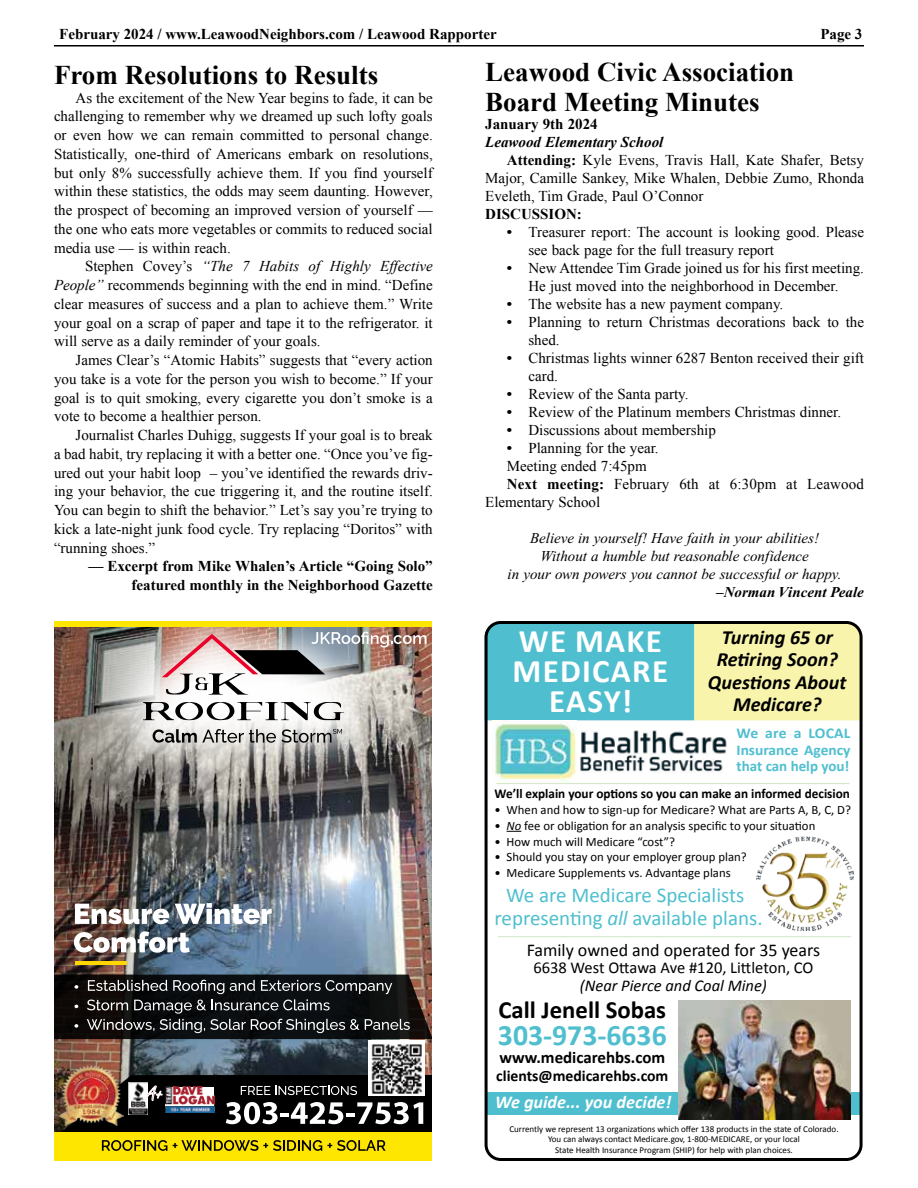
<style>
.page{position:relative;width:918px;height:1188px;background:#fff}
.page>*{position:absolute;margin:0;border:0;box-sizing:border-box;transform-origin:0 0}
.t1{font:700 33px/30px "Calibri";letter-spacing:.04em;color:#fff;text-align:center}
.t2{font:700 29.7px "Calibri";color:#4fbfcf}
.t3{font:700 27px/30px "Times New Roman";color:#000}
.t4{font:700 24.75px "Calibri";color:#000}
.t5{font:21px/22.5px "Calibri";color:#4fbfcf;text-align:center}
.t6{font:italic 700 20.1px/22.5px "Calibri";color:#000;text-align:center}
.t7{font:italic 700 18.15px "Calibri";color:#fff}
.t8{font:18px "Calibri";color:#000}
.t9{font:700 16.95px "Calibri";color:#000}
.t10{font:16.5px "Calibri";color:#000}
.t11{font:italic 16.5px "Calibri";color:#000}
.t12{font:700 15.75px "Calibri";color:#000}
.t13{font:15px/18.8px "Times New Roman";color:#000;text-align:justify}
.t14{font:700 15px/18.8px "Times New Roman";color:#000;text-align:right}
.t15{font:italic 15px/18px "Times New Roman";color:#000;text-align:center}
.t16{font:700 15px/16.5px "Calibri";color:#4fbfcf;text-align:justify;scale:1.05 1}
.t17{font:italic 700 15px "Times New Roman";color:#000}
.t18{font:italic 700 15px "Times New Roman";color:#000}
.t19{font:700 13.5px "Calibri";color:#000}
.t20{font:12.75px "Calibri";color:#000}
.t21{font:9px/10.5px "Calibri";color:#000;text-align:center}
.s1{font-style:italic}
.s2{font-weight:700}
</style>
<div class="page">
<hr style="left:54px;top:45px;width:810px;height:1px;background:#000">
<div style="left:489px;top:1092px;width:370px;height:23px;background:#4fbfcf"></div>
<svg style="left:485px;top:621px;width:374px;height:99px;background:#9ad6bf"></svg>
<div style="left:485px;top:621px;width:378px;height:540px;border:3px solid #000;border-radius:15px"></div>
<img style="left:580px;top:730px;width:147px;height:42px">
<img style="left:679px;top:1000px;width:172px;height:119px">
<svg style="left:507px;top:831px;width:14px;height:1px"></svg>
<img style="left:493px;top:720px;width:83px;height:62px">
<hr style="left:496px;top:783px;width:354px;height:1px;background:#d3e9ca">
<hr style="left:498px;top:936px;width:353px;height:1px;background:#d3e9ca">
<img style="left:757px;top:837px;width:96px;height:93px">
<img style="left:258px;top:627px;width:174px;height:448px">
<img style="left:54px;top:627px;width:204px;height:505px">
<img style="left:78px;top:627px;width:331px;height:172px">
<div style="left:54px;top:621px;width:378px;height:6px;background:#ffe600"></div>
<div style="left:54px;top:1132px;width:378px;height:29px;background:#ffe600"></div>
<svg style="left:58px;top:1075px;width:374px;height:76px"></svg>
<img style="left:166px;top:1087px;width:48px;height:25px">
<hr style="left:75px;top:961px;width:51px;height:4px;background:#ffd600">
<img style="left:162px;top:632px;width:265px;height:63px">
<svg style="left:143px;top:702px;width:201px;height:18px"></svg>
<svg style="left:153px;top:729px;width:123px;height:14px;background:#a09f9d"></svg>
<svg style="left:282px;top:729px;width:60px;height:14px"></svg>
<svg style="left:54px;top:975px;width:378px;height:64px;background:#252525"></svg>
<img style="left:59px;top:1065px;width:64px;height:61px">
<img style="left:75px;top:1078px;width:32px;height:26px">
<img style="left:368px;top:1041px;width:56px;height:55px">
<svg style="left:75px;top:904px;width:94px;height:20px"></svg>
<svg style="left:175px;top:903px;width:97px;height:21px"></svg>
<img style="left:74px;top:931px;width:116px;height:22px">
<p class="t14" style="left:59px;top:24px;width:439px">February 2024 / www.LeawoodNeighbors.com / Leawood Rapporter</p>
<p class="t14" style="left:820px;top:24px;width:44px">Page 3</p>
<h3 class="t3" style="left:54px;top:59px;width:326px">From Resolutions to Results</h3>
<p class="t13" style="left:54px;top:88px;width:380px;text-indent:22px">As the excitement of the New Year begins to fade, it can be challenging to remember why we dreamed up such lofty goals or even how we can remain committed to personal change.<br>Statistically, one-third of Americans embark on resolutions, but only 8% successfully achieve them. If you find yourself within these statistics, the odds may seem daunting. However, the prospect of becoming an improved version of yourself — the one who eats more vegetables or commits to reduced social media use — is within reach.</p>
<p class="t13" style="left:54px;top:257px;width:380px;text-indent:31px">Stephen Covey’s <span class="s1">“The 7 Habits of Highly Effective People”</span> recommends beginning with the end in mind. “Define clear measures of success and a plan to achieve them.” Write your goal on a scrap of paper and tape it to the refrigerator. it will serve as a daily reminder of your goals.</p>
<p class="t13" style="left:54px;top:351px;width:380px;text-indent:22px">James Clear’s “Atomic Habits” suggests that “every action you take is a vote for the person you wish to become.” If your goal is to quit smoking, every cigarette you don’t smoke is a vote to become a healthier person.</p>
<p class="t13" style="left:54px;top:426px;width:380px;text-indent:22px">Journalist Charles Duhigg, suggests If your goal is to break a bad habit, try replacing it with a better one. “Once you’ve fig&shy;ured out your habit loop – you’ve identified the rewards driv&shy;ing your behavior, the cue triggering it, and the routine itself.<br>You can begin to shift the behavior.” Let’s say you’re trying to kick a late-night junk food cycle. Try replacing “Doritos” with “running shoes.”</p>
<p class="t14" style="left:88px;top:557px;width:346px">— Excerpt from Mike Whalen’s Article “Going Solo” featured monthly in the Neighborhood Gazette</p>
<h3 class="t3" style="left:485px;top:56px;width:311px">Leawood Civic Association<br>Board Meeting Minutes</h3>
<p class="t14" style="left:485px;top:114px;width:114px">January 9th 2024</p>
<p class="t17" style="left:485px;top:131px;width:180px">Leawood Elementary School</p>
<p class="t13" style="left:507px;top:150px;width:359px"><span class="s2">Attending:</span> Kyle Evens, Travis Hall, Kate Shafer, Betsy</p>
<p class="t13" style="left:485px;top:168px;width:380px">Major, Camille Sankey, Mike Whalen, Debbie Zumo, Rhonda</p>
<p class="t13" style="left:485px;top:186px;width:220px">Eveleth, Tim Grade, Paul O’Connor</p>
<p class="t14" style="left:485px;top:204px;width:98px">DISCUSSION:</p>
<p class="t13" style="left:528px;top:223px;width:337px;line-height:18px;text-indent:-22px"><span class="s2">•</span> Treasurer report: The account is looking good. Please see back page for the full treasury report</p>
<p class="t13" style="left:507px;top:259px;width:359px;line-height:18px;text-align:center"><span class="s2">•</span> New Attendee Tim Grade joined us for his first meeting.<br>He just moved into the neighborhood in December.</p>
<p class="t13" style="left:507px;top:294px;width:278px"><span class="s2">•</span> The website has a new payment company.</p>
<p class="t13" style="left:528px;top:313px;width:337px;line-height:18px;text-indent:-22px"><span class="s2">•</span> Planning to return Christmas decorations back to the shed.</p>
<p class="t13" style="left:528px;top:349px;width:337px;line-height:18px;text-indent:-22px"><span class="s2">•</span> Christmas lights winner 6287 Benton received their gift card.</p>
<p class="t13" style="left:507px;top:384px;width:183px"><span class="s2">•</span> Review of the Santa party.</p>
<p class="t13" style="left:507px;top:402px;width:336px"><span class="s2">•</span> Review of the Platinum members Christmas dinner.</p>
<p class="t13" style="left:507px;top:420px;width:211px"><span class="s2">•</span> Discussions about membership</p>
<p class="t13" style="left:507px;top:438px;width:153px"><span class="s2">•</span> Planning for the year.</p>
<p class="t13" style="left:507px;top:456px;width:141px">Meeting ended 7:45pm</p>
<p class="t13" style="left:507px;top:474px;width:359px"><span class="s2">Next meeting:</span> February 6th at 6:30pm at Leawood</p>
<p class="t13" style="left:485px;top:492px;width:116px">Elementary School</p>
<p class="t15" style="left:508px;top:529px;width:335px">Believe in yourself! Have faith in your abilities!<br>Without a humble but reasonable confidence<br>in your own powers you cannot be successful or happy.</p>
<p class="t18" style="left:716px;top:584px;width:149px">–Norman Vincent Peale</p>
<h1 class="t1" style="left:513px;top:626px;width:157px">WE MAKE<br>MEDICARE<br>EASY!</h1>
<h3 class="t6" style="left:708px;top:626px;width:140px">Turning 65 or<br>Retiring Soon?<br>Questions About<br>Medicare?</h3>
<p class="t16" style="left:737px;top:725px;width:110px">We are a LOCAL Insurance Agency that can help you!</p>
<p class="t19" style="left:494px;top:785px;width:357px">We’ll explain your options so you can make an informed decision</p>
<p class="t20" style="left:494px;top:802px;width:358px">• When and how to sign-up for Medicare? What are Parts A, B, C, D?</p>
<p class="t20" style="left:494px;top:818px;width:322px">• <span class="s1">No</span> fee or obligation for an analysis specific to your situation</p>
<p class="t20" style="left:494px;top:833px;width:182px">• How much will Medicare “cost”?</p>
<p class="t20" style="left:494px;top:849px;width:254px">• Should you stay on your employer group plan?</p>
<p class="t20" style="left:494px;top:865px;width:238px">• Medicare Supplements vs. Advantage plans</p>
<h3 class="t5" style="left:494px;top:884px;width:270px">We are Medicare Specialists representing <span class="s1">all</span> available plans.</h3>
<p class="t8" style="left:527px;top:938px;width:295px">Family owned and operated for 35 years</p>
<p class="t10" style="left:533px;top:957px;width:282px">6638 West Ottawa Ave #120, Littleton, CO</p>
<p class="t11" style="left:580px;top:974px;width:189px">(Near Pierce and Coal Mine)</p>
<h3 class="t4" style="left:499px;top:994px;width:169px">Call Jenell Sobas</h3>
<h2 class="t2" style="left:498px;top:1016px;width:170px">303-973-6636</h2>
<p class="t9" style="left:499px;top:1046px;width:167px">www.medicarehbs.com</p>
<p class="t12" style="left:496px;top:1065px;width:174px">clients@medicarehbs.com</p>
<p class="t7" style="left:495px;top:1090px;width:178px">We guide... you decide!</p>
<p class="t21" style="left:509px;top:1124px;width:331px">Currently we represent 13 organizations which offer 138 products in the state of Colorado.<br>You can always contact Medicare.gov, 1-800-MEDICARE, or your local<br>State Health Insurance Program (SHIP) for help with plan choices.</p>
</div>
